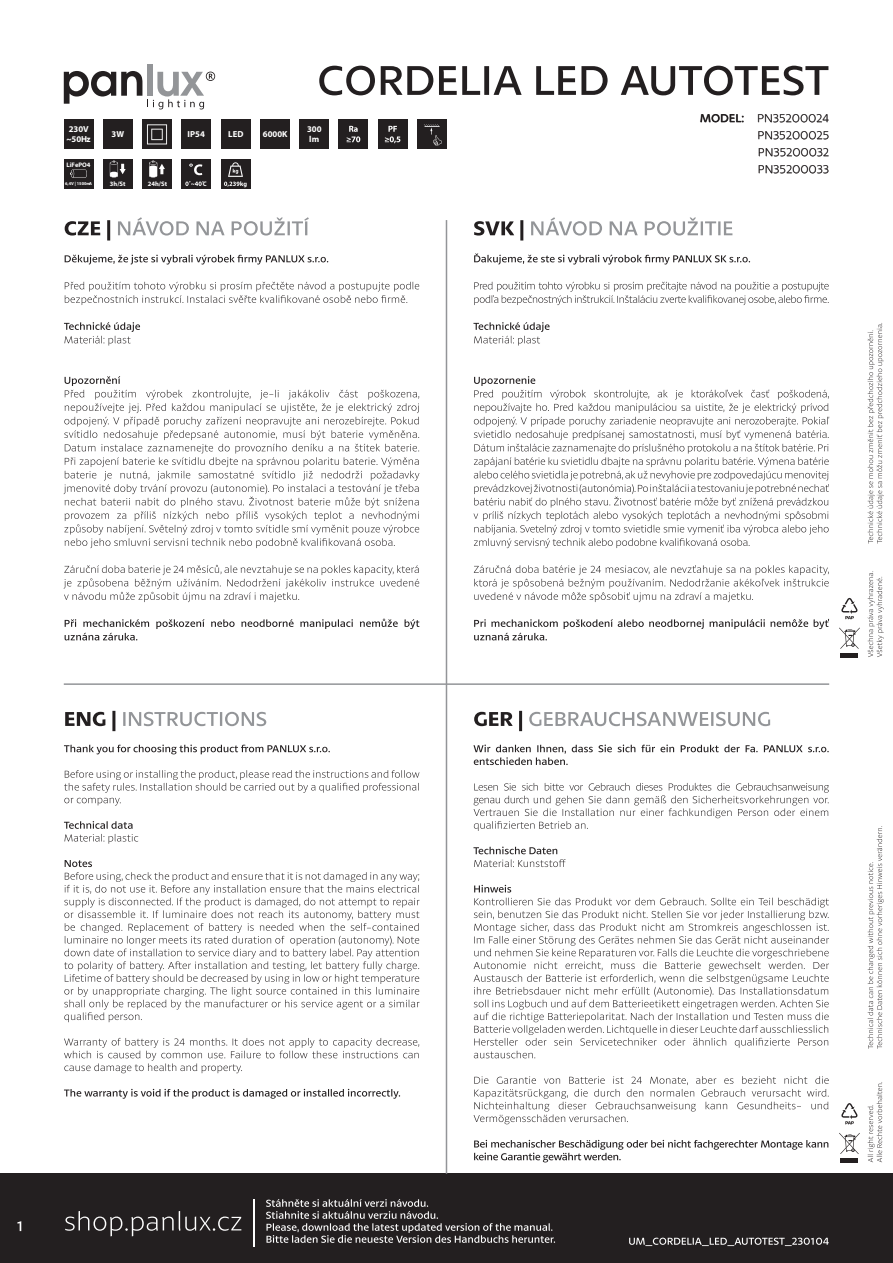
<style>
.page{position:relative;width:893px;height:1263px;background:#fff}
.page>*{position:absolute;margin:0;border:0;box-sizing:border-box;transform-origin:0 0}
.t1{font:300 12px/17px "Petala Pro";color:#231f20;text-align:justify}
.t2{font:700 8.7px/10.5px "Myriad Pro";color:#fff}
.t3{font:700 6.6px "Myriad Pro";color:#fff}
.t4{font:700 4.35px "Myriad Pro";color:#fff}
.s1{font-weight:400}
</style>
<div class="page">
<div style="left:0;top:1174px;width:893px;height:89px;background:#231f20"></div>
<svg style="left:319px;top:66px;width:509px;height:29px"></svg>
<svg style="left:759px;top:165px;width:69px;height:9px"></svg>
<svg style="left:759px;top:148px;width:70px;height:9px"></svg>
<svg style="left:759px;top:131px;width:69px;height:9px"></svg>
<svg style="left:758px;top:114px;width:71px;height:9px"></svg>
<svg style="left:700px;top:114px;width:44px;height:8px"></svg>
<hr style="left:64px;top:683px;width:765px;height:2px;background:#939598">
<hr style="left:446px;top:220px;width:1px;height:954px;background:#939598">
<svg style="left:65px;top:619px;width:354px;height:21px"></svg>
<svg style="left:64px;top:565px;width:355px;height:37px"></svg>
<svg style="left:64px;top:376px;width:355px;height:172px"></svg>
<svg style="left:64px;top:322px;width:76px;height:24px"></svg>
<svg style="left:65px;top:282px;width:354px;height:23px"></svg>
<svg style="left:65px;top:254px;width:263px;height:10px"></svg>
<svg style="left:118px;top:217px;width:191px;height:19px"></svg>
<svg style="left:65px;top:220px;width:45px;height:20px"></svg>
<svg style="left:64px;top:1089px;width:336px;height:10px"></svg>
<svg style="left:64px;top:1038px;width:355px;height:35px"></svg>
<svg style="left:64px;top:860px;width:356px;height:162px"></svg>
<svg style="left:64px;top:821px;width:74px;height:23px"></svg>
<svg style="left:64px;top:770px;width:355px;height:35px"></svg>
<svg style="left:64px;top:744px;width:266px;height:10px"></svg>
<svg style="left:123px;top:712px;width:143px;height:14px"></svg>
<svg style="left:65px;top:711px;width:50px;height:20px"></svg>
<svg style="left:474px;top:1140px;width:354px;height:22px"></svg>
<svg style="left:474px;top:1076px;width:355px;height:48px"></svg>
<svg style="left:474px;top:898px;width:355px;height:160px"></svg>
<svg style="left:474px;top:885px;width:37px;height:7px"></svg>
<svg style="left:473px;top:846px;width:93px;height:21px"></svg>
<svg style="left:474px;top:783px;width:355px;height:48px"></svg>
<svg style="left:473px;top:744px;width:356px;height:21px"></svg>
<svg style="left:529px;top:712px;width:241px;height:14px"></svg>
<svg style="left:474px;top:711px;width:48px;height:20px"></svg>
<svg style="left:474px;top:619px;width:355px;height:21px"></svg>
<svg style="left:474px;top:565px;width:355px;height:37px"></svg>
<svg style="left:473px;top:376px;width:356px;height:172px"></svg>
<svg style="left:473px;top:322px;width:77px;height:24px"></svg>
<svg style="left:474px;top:282px;width:355px;height:23px"></svg>
<svg style="left:474px;top:253px;width:276px;height:11px"></svg>
<svg style="left:531px;top:217px;width:201px;height:19px"></svg>
<svg style="left:474px;top:220px;width:49px;height:20px"></svg>
<svg style="left:841px;top:1103px;width:17px;height:21px"></svg>
<svg style="left:839px;top:1133px;width:21px;height:21px"></svg>
<hr style="left:841px;top:1158px;width:17px;height:4px;background:#231f20">
<svg style="left:841px;top:598px;width:17px;height:21px"></svg>
<svg style="left:839px;top:628px;width:21px;height:21px"></svg>
<hr style="left:841px;top:653px;width:17px;height:4px;background:#231f20">
<svg style="left:868px;top:323px;width:16px;height:221px"></svg>
<svg style="left:868px;top:826px;width:16px;height:223px"></svg>
<svg style="left:868px;top:571px;width:16px;height:86px"></svg>
<svg style="left:868px;top:1082px;width:14px;height:80px"></svg>
<svg style="left:65px;top:1211px;width:176px;height:25px"></svg>
<svg style="left:629px;top:1237px;width:200px;height:9px"></svg>
<svg style="left:266px;top:1199px;width:289px;height:44px"></svg>
<hr style="left:253px;top:1199px;width:2px;height:47px;background:#fff">
<div style="left:147px;top:64px;width:6px;height:32px;background:#939598"></div>
<svg style="left:64px;top:71px;width:151px;height:38px"></svg>
<svg style="left:17px;top:1221px;width:4px;height:10px"></svg>
<div style="left:339px;top:120px;width:29px;height:29px;background:#231f20"></div>
<svg style="left:347px;top:126px;width:13px;height:16px"></svg>
<div style="left:182px;top:120px;width:29px;height:29px;background:#231f20"></div>
<div style="left:417px;top:120px;width:29px;height:29px;background:#231f20"></div>
<svg style="left:424px;top:124px;width:17px;height:21px"></svg>
<div style="left:64px;top:120px;width:29px;height:29px;background:#231f20"></div>
<div style="left:378px;top:120px;width:29px;height:29px;background:#231f20"></div>
<svg style="left:385px;top:126px;width:15px;height:17px"></svg>
<div style="left:221px;top:120px;width:29px;height:29px;background:#231f20"></div>
<div style="left:260px;top:120px;width:29px;height:29px;background:#231f20"></div>
<div style="left:103px;top:120px;width:29px;height:29px;background:#231f20"></div>
<div style="left:299px;top:120px;width:30px;height:29px;background:#231f20"></div>
<div style="left:182px;top:159px;width:29px;height:29px;background:#231f20"></div>
<svg style="left:189px;top:164px;width:13px;height:11px"></svg>
<svg style="left:185px;top:181px;width:19px;height:5px"></svg>
<div style="left:142px;top:120px;width:30px;height:29px;background:#231f20"></div>
<svg style="left:147px;top:124px;width:20px;height:20px"></svg>
<div style="left:64px;top:159px;width:29px;height:29px;background:#231f20"></div>
<svg style="left:70px;top:170px;width:17px;height:8px"></svg>
<div style="left:103px;top:159px;width:29px;height:29px;background:#231f20"></div>
<svg style="left:110px;top:161px;width:16px;height:16px"></svg>
<div style="left:142px;top:159px;width:30px;height:29px;background:#231f20"></div>
<svg style="left:149px;top:161px;width:16px;height:16px"></svg>
<div style="left:221px;top:159px;width:29px;height:29px;background:#231f20"></div>
<svg style="left:224px;top:162px;width:23px;height:25px"></svg>
<p class="t2" style="left:66px;top:123px;width:26px">230V ~50Hz</p>
<p class="t2" style="left:112px;top:128px;width:14px">3W</p>
<p class="t2" style="left:228px;top:128px;width:17px">LED</p>
<p class="t2" style="left:263px;top:128px;width:26px">6000K</p>
<p class="t2" style="left:307px;top:123px;width:16px">300 lm</p>
<p class="t4" style="left:65px;top:181px;width:28px">6,4V | 1500mA</p>
<p class="t3" style="left:203px;top:179px;width:5px">C</p>
<p class="t2" style="left:188px;top:128px;width:19px">IP54</p>
<p class="t3" style="left:66px;top:160px;width:26px">LiFePO4</p>
<p class="t3" style="left:110px;top:179px;width:17px">3h/St</p>
<p class="t3" style="left:148px;top:179px;width:21px">24h/St</p>
<p class="t1" style="left:757px;top:110px;width:73px;text-indent:-58px"><span class="s1">MODEL:</span> PN35200024<br>PN35200025<br>PN35200032<br>PN35200033</p>
</div>
